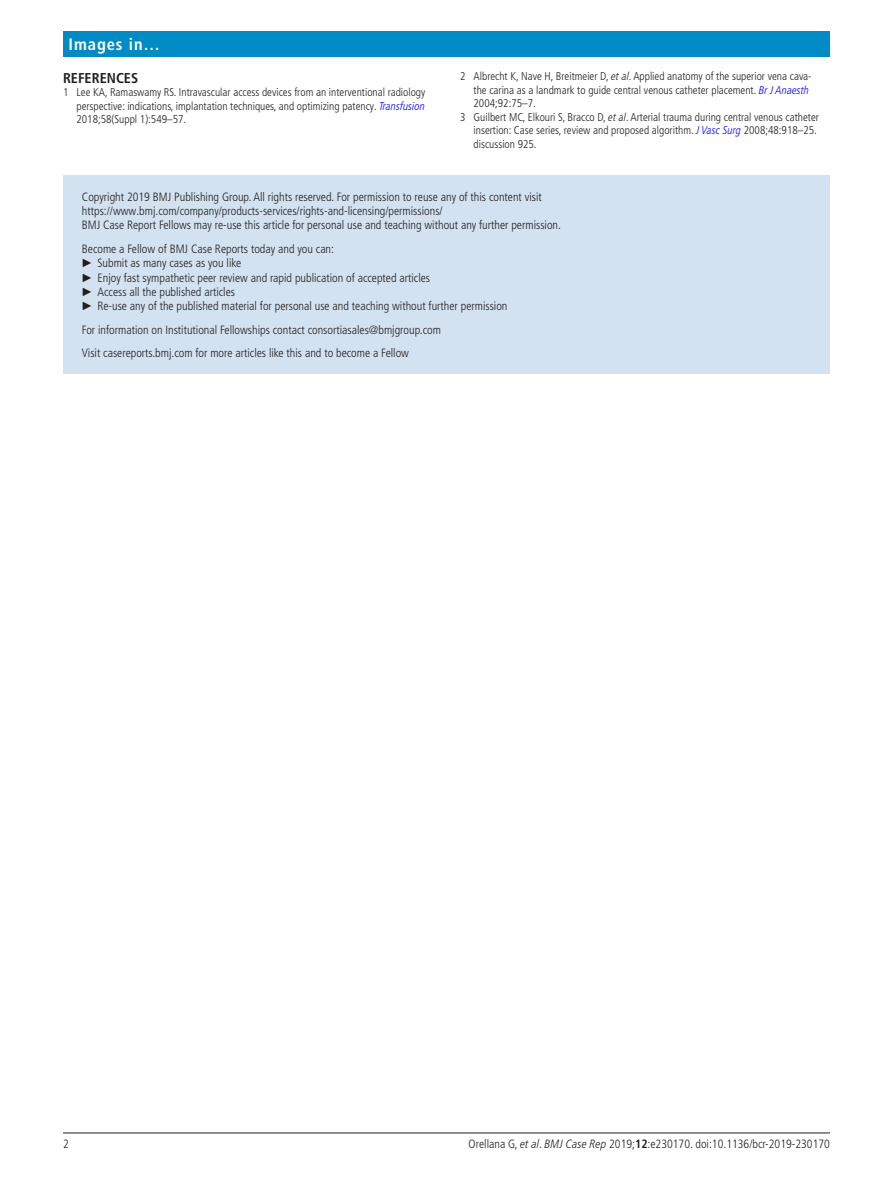
<style>
.page{position:relative;width:893px;height:1191px;background:#fff}
.page>*{position:absolute;margin:0;border:0;box-sizing:border-box;transform-origin:0 0}
.t1{font:700 condensed 16.5px "Frutiger LT Pro";letter-spacing:.055em;color:#fff}
.t2{font:700 condensed 14.25px "Frutiger LT Std";color:#231f20}
.t3{font:300 condensed 12px/14.4px "Frutiger LT Pro";color:#231f20}
.t4{font:300 condensed 11.25px/13.5px "Frutiger LT Pro";color:#231f20;text-align:justify}
.s1{font-style:italic;color:#00f}
.s2{font-style:italic}
.s3{font-family:"Arial";font-weight:400;font-stretch:normal}
.s4{font-weight:700}
</style>
<div class="page">
<hr style="left:63px;top:1132px;width:767px;height:1px;background:#231f20">
<div style="left:63px;top:31px;width:767px;height:25px;background:#008bc5"></div>
<div style="left:63px;top:175px;width:767px;height:199px;background:#d2e2f0"></div>
<h1 class="t1" style="left:69px;top:34px;width:93px">Images in…</h1>
<p class="t2" style="left:63px;top:69px;width:77px">REFERENCES</p>
<p class="t4" style="left:76px;top:86px;width:350px;text-indent:-14px">1 Lee KA, Ramaswamy RS. Intravascular access devices from an interventional radiology perspective: indications, implantation techniques, and optimizing patency. <span class="s1">Transfusion </span>2018;58(Suppl 1):549–57.</p>
<p class="t4" style="left:460px;top:70px;width:353px">2 Albrecht K, Nave H, Breitmeier D, <span class="s2">et al</span>. Applied anatomy of the superior vena cava-</p>
<p class="t4" style="left:474px;top:83px;width:337px">the carina as a landmark to guide central venous catheter placement. <span class="s1">Br J Anaesth</span></p>
<p class="t4" style="left:474px;top:97px;width:64px">2004;92:75–7.</p>
<p class="t4" style="left:460px;top:110px;width:360px">3 Guilbert MC, Elkouri S, Bracco D, <span class="s2">et al</span>. Arterial trauma during central venous catheter</p>
<p class="t4" style="left:474px;top:124px;width:345px">insertion: Case series, review and proposed algorithm. <span class="s1">J Vasc Surg</span> 2008;48:918–25.</p>
<p class="t4" style="left:474px;top:137px;width:65px">discussion 925.</p>
<p class="t3" style="left:82px;top:189px;width:481px">Copyright 2019 BMJ Publishing Group. All rights reserved. For permission to reuse any of this content visit https://www.bmj.com/company/products-services/rights-and-licensing/permissions/<br>BMJ Case Report Fellows may re-use this article for personal use and teaching without any further permission.</p>
<p class="t3" style="left:81px;top:241px;width:428px">Become a Fellow of BMJ Case Reports today and you can:<br><span class="s3">►</span> Submit as many cases as you like<br><span class="s3">►</span> Enjoy fast sympathetic peer review and rapid publication of accepted articles<br><span class="s3">►</span> Access all the published articles<br><span class="s3">►</span> Re-use any of the published material for personal use and teaching without further permission</p>
<p class="t3" style="left:82px;top:318px;width:361px;line-height:23.4px">For information on Institutional Fellowships contact consortiasales@bmjgroup.com<br>Visit casereports.bmj.com for more articles like this and to become a Fellow</p>
<p class="t3" style="left:63px;top:1136px;width:7px">2</p>
<p class="t3" style="left:469px;top:1136px;width:363px">Orellana G, <span class="s2">et al</span>. <span class="s2">BMJ Case Rep</span> 2019;<span class="s4">12</span>:e230170. doi:10.1136/bcr-2019-230170</p>
</div>
